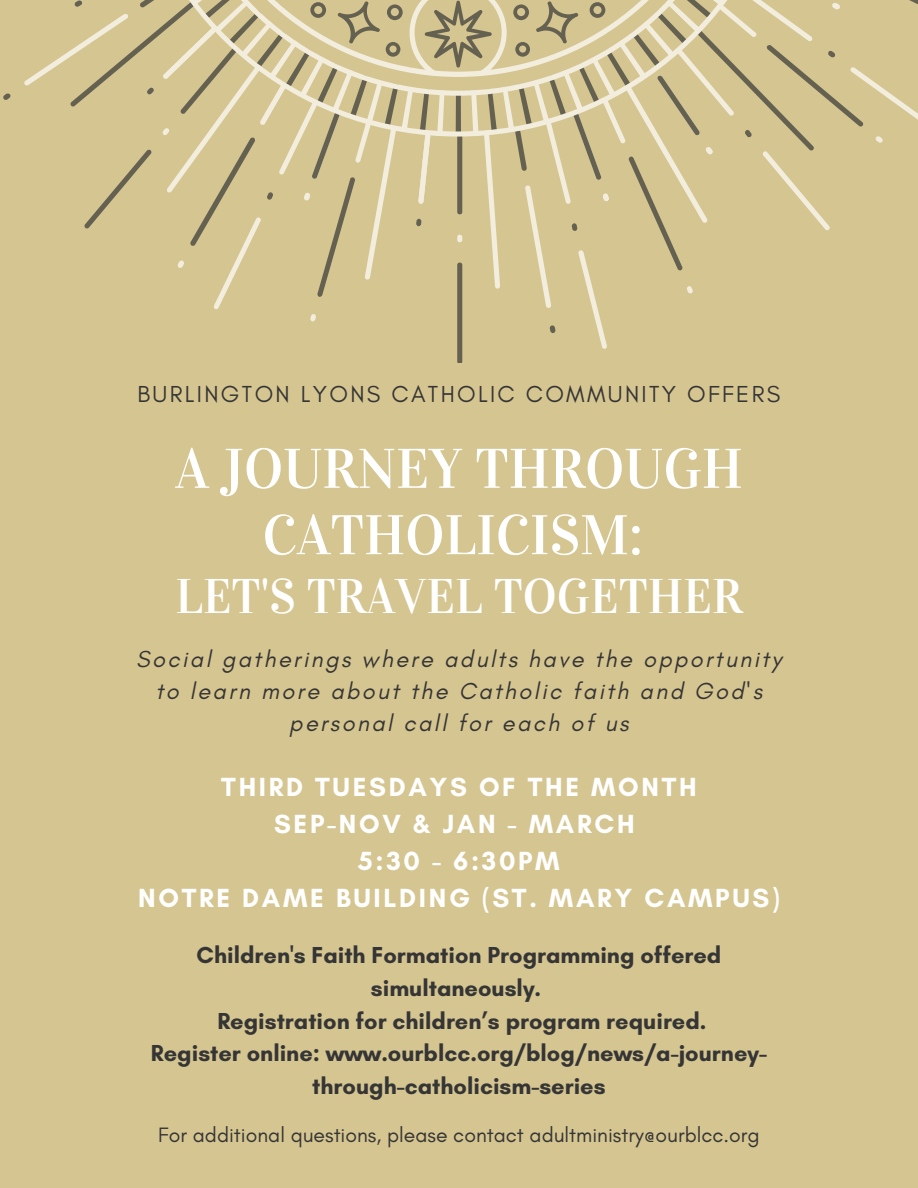
<style>
.page{position:relative;width:918px;height:1188px;background:#d5c590}
.page>*{position:absolute;margin:0;border:0;box-sizing:border-box;transform-origin:0 0}
.t1{font:55.95px/66.3px "Vidaloka";color:#fff;text-align:center}
.t2{font:48.45px "Vidaloka";color:#fff}
.t3{font:700 26.7px/37.2px "Glacial Indifference";letter-spacing:.1em;color:#fff;text-align:center}
.t4{font:700 23.55px/32.7px "Glacial Indifference";color:#353535;text-align:center}
.t5{font:italic 23.55px/31.8px "Glacial Indifference";letter-spacing:.1em;color:#353535;text-align:center}
.t6{font:23.55px "Glacial Indifference";letter-spacing:.1em;color:#353535}
.t7{font:21.15px "Glacial Indifference";color:#353535}
</style>
<div class="page">
<svg style="left:3px;top:0;width:915px;height:362px"></svg>
<p class="t6" style="left:138px;top:380px;width:644px">BURLINGTON LYONS CATHOLIC COMMUNITY OFFERS</p>
<h1 class="t1" style="left:175px;top:436px;width:569px">A JOURNEY THROUGH<br>CATHOLICISM:</h1>
<h2 class="t2" style="left:175px;top:567px;width:568px">LET'S TRAVEL TOGETHER</h2>
<p class="t5" style="left:136px;top:643px;width:647px">Social gatherings where adults have the opportunity to learn more about the Catholic faith and God's personal call for each of us</p>
<p class="t3" style="left:138px;top:768px;width:643px">THIRD TUESDAYS OF THE MONTH<br>SEP-NOV &amp; JAN - MARCH<br>5:30 - 6:30PM<br>NOTRE DAME BUILDING (ST. MARY CAMPUS)</p>
<p class="t4" style="left:151px;top:939px;width:618px">Children's Faith Formation Programming offered simultaneously.<br>Registration for children’s program required.<br>Register online: www.ourblcc.org/blog/news/a-journey&shy;through-catholicism-series</p>
<p class="t7" style="left:158px;top:1122px;width:603px">For additional questions, please contact adultministry@ourblcc.org</p>
</div>
